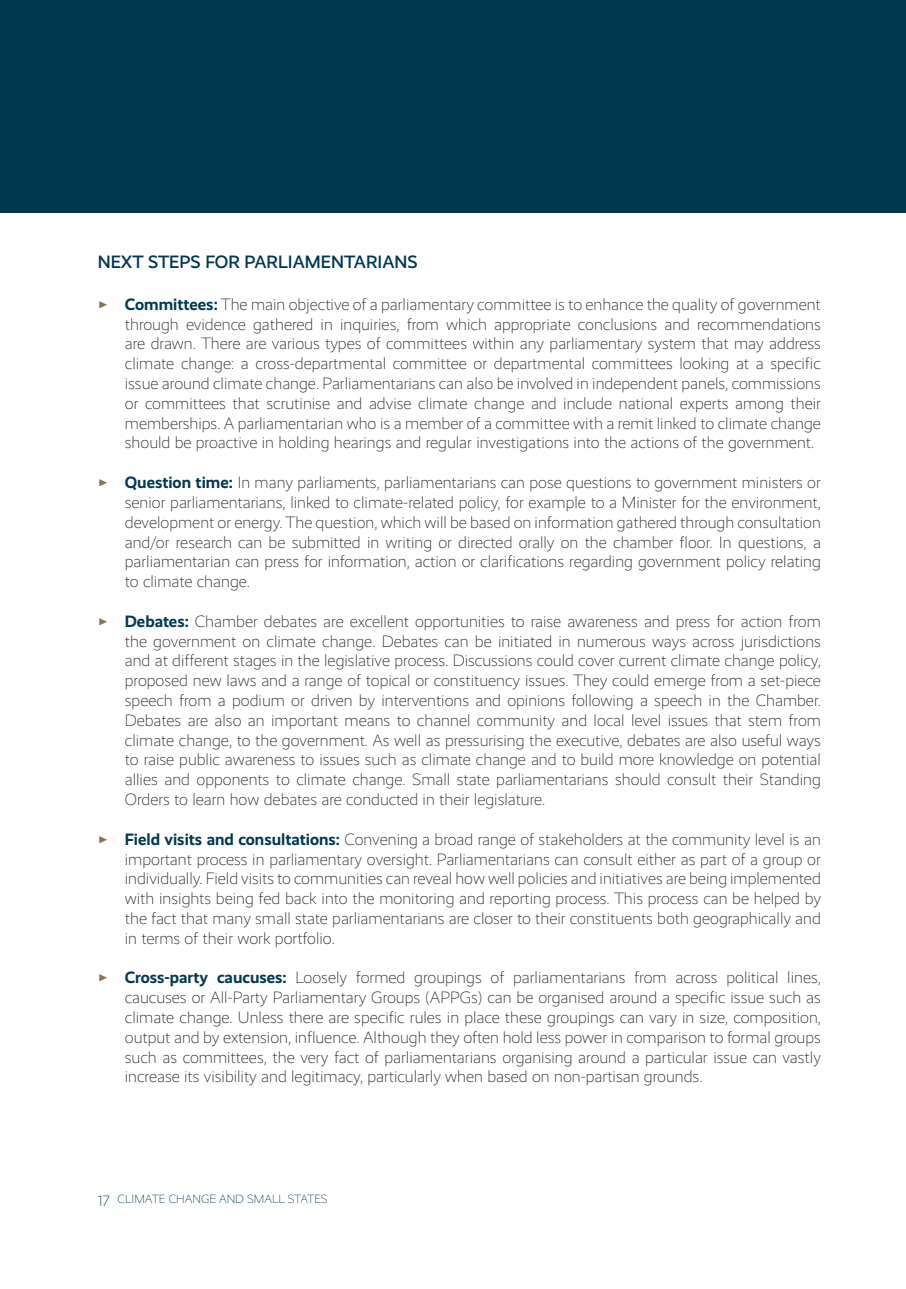
<style>
.page{position:relative;width:906px;height:1289px;background:#fff}
.page>*{position:absolute;margin:0;border:0;box-sizing:border-box;transform-origin:0 0}
.t1{font:500 18px "Realist";color:#00384e}
.t2{font:300 16.5px/19.8px "Realist";color:#231f20;text-align:justify}
.t3{font:300 12px "Realist";color:#00384e}
.s1{font-weight:700;font-size:18px;color:#87725b}
.s2{font-weight:700;color:#00384e}
.s3{font-size:15px}
</style>
<div class="page">
<div style="left:0;top:0;width:906px;height:213px;background:#00384e"></div>
<p class="t1" style="left:98px;top:252px;width:321px">NEXT STEPS FOR PARLIAMENTARIANS</p>
<p class="t2" style="left:125px;top:294px;width:697px;text-indent:-27px"><span class="s1">▶</span> <span class="s2">Committees:</span> The main objective of a parliamentary committee is to enhance the quality of government through evidence gathered in inquiries, from which appropriate conclusions and recommendations are drawn. There are various types of committees within any parliamentary system that may address climate change: a cross-departmental committee or departmental committees looking at a specific issue around climate change. Parliamentarians can also be involved in independent panels, commissions or committees that scrutinise and advise climate change and include national experts among their memberships. A parliamentarian who is a member of a committee with a remit linked to climate change should be proactive in holding hearings and regular investigations into the actions of the government.</p>
<p class="t2" style="left:125px;top:473px;width:697px;text-indent:-27px"><span class="s1">▶</span> <span class="s2">Question time:</span> In many parliaments, parliamentarians can pose questions to government ministers or senior parliamentarians, linked to climate-related policy, for example to a Minister for the environment, development or energy. The question, which will be based on information gathered through consultation and/or research can be submitted in writing or directed orally on the chamber floor. In questions, a parliamentarian can press for information, action or clarifications regarding government policy relating to climate change.</p>
<p class="t2" style="left:125px;top:611px;width:697px;text-indent:-27px"><span class="s1">▶</span> <span class="s2">Debates:</span> Chamber debates are excellent opportunities to raise awareness and press for action from the government on climate change. Debates can be initiated in numerous ways across jurisdictions and at different stages in the legislative process. Discussions could cover current climate change policy, proposed new laws and a range of topical or constituency issues. They could emerge from a set-piece speech from a podium or driven by interventions and opinions following a speech in the Chamber.<br>Debates are also an important means to channel community and local level issues that stem from climate change, to the government. As well as pressurising the executive, debates are also useful ways to raise public awareness to issues such as climate change and to build more knowledge on potential allies and opponents to climate change. Small state parliamentarians should consult their Standing Orders to learn how debates are conducted in their legislature.</p>
<p class="t2" style="left:125px;top:829px;width:697px;text-indent:-27px"><span class="s1">▶</span> <span class="s2">Field visits and consultations:</span> Convening a broad range of stakeholders at the community level is an important process in parliamentary oversight. Parliamentarians can consult either as part of a group or individually. Field visits to communities can reveal how well policies and initiatives are being implemented with insights being fed back into the monitoring and reporting process. This process can be helped by the fact that many small state parliamentarians are closer to their constituents both geographically and in terms of their work portfolio.</p>
<p class="t2" style="left:125px;top:968px;width:697px;text-indent:-27px"><span class="s1">▶</span> <span class="s2">Cross-party caucuses:</span> Loosely formed groupings of parliamentarians from across political lines, caucuses or All-Party Parliamentary Groups (APPGs) can be organised around a specific issue such as climate change. Unless there are specific rules in place these groupings can vary in size, composition, output and by extension, influence. Although they often hold less power in comparison to formal groups such as committees, the very fact of parliamentarians organising around a particular issue can vastly increase its visibility and legitimacy, particularly when based on non-partisan grounds.</p>
<p class="t3" style="left:98px;top:1192px;width:231px"><span class="s3">17</span> CLIMATE CHANGE AND SMALL STATES</p>
</div>
